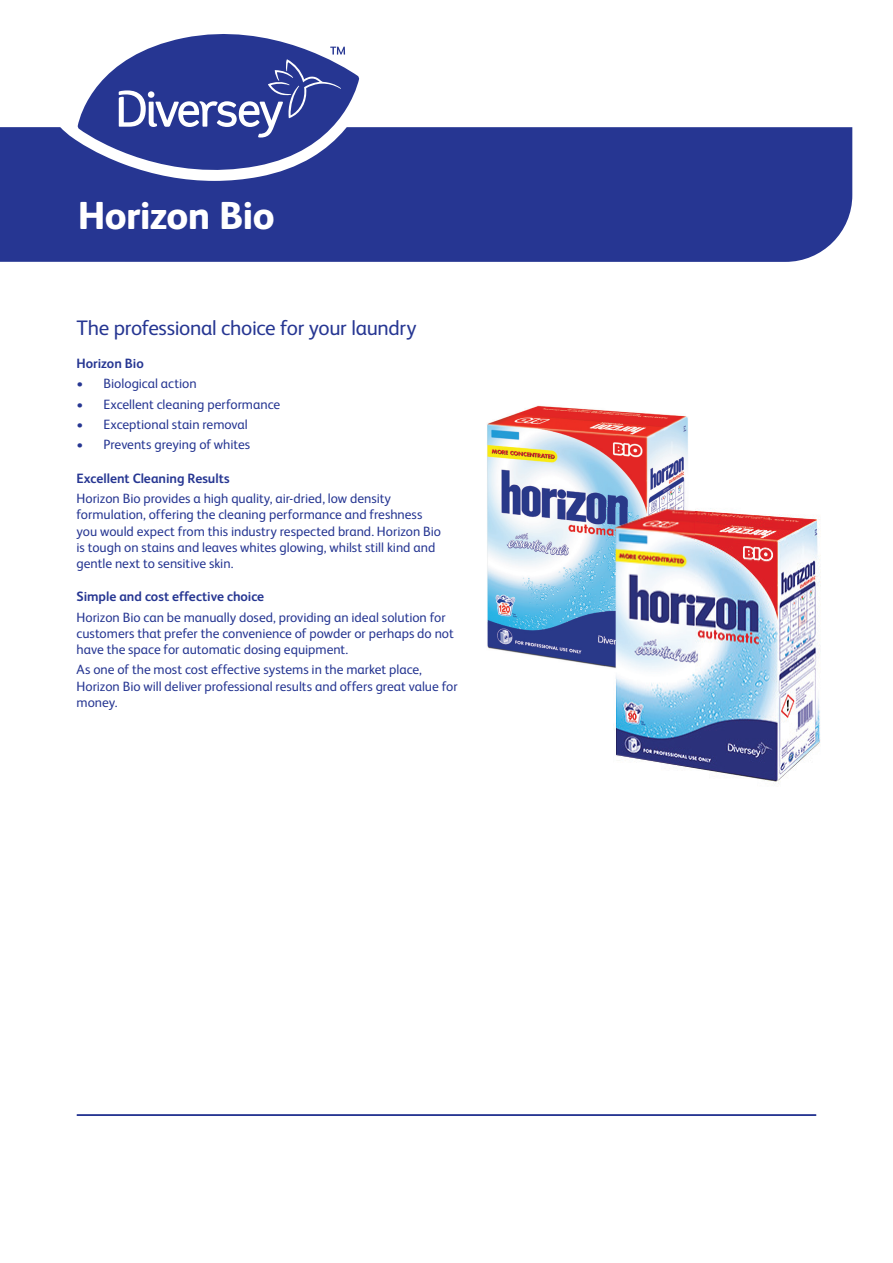
<style>
.page{position:relative;width:893px;height:1263px;background:#fff}
.page>*{position:absolute;margin:0;border:0;box-sizing:border-box;transform-origin:0 0}
.t1{font:800 39px "FS Albert Pro";letter-spacing:-.02em;color:#fff}
.t2{font:21px "FS Albert Pro";letter-spacing:-.015em;color:#263692}
.t3{font:13.5px/16.2px "FS Albert Pro";color:#263692}
.t4{font:700 13.5px "FS Albert Pro";color:#263692}
</style>
<div class="page">
<div style="left:0;top:127px;width:852px;height:135px;background:#263692"></div>
<hr style="left:77px;top:1114px;width:739px;height:2px;background:#263692">
<img style="left:487px;top:405px;width:201px;height:262px">
<img style="left:613px;top:508px;width:208px;height:276px">
<img style="left:605px;top:508px;width:89px;height:170px">
<svg style="left:58px;top:78px;width:316px;height:103px"></svg>
<svg style="left:78px;top:34px;width:281px;height:148px;fill:#263692"></svg>
<svg style="left:119px;top:47px;width:226px;height:91px;background:#4a58a4"></svg>
<h1 class="t1" style="left:78px;top:185px;width:198px">Horizon Bio</h1>
<h2 class="t2" style="left:77px;top:313px;width:341px">The professional choice for your laundry</h2>
<p class="t4" style="left:77px;top:353px;width:69px">Horizon Bio</p>
<p class="t3" style="left:77px;top:374px;width:122px">• Biological action</p>
<p class="t3" style="left:77px;top:395px;width:205px">• Excellent cleaning performance</p>
<p class="t3" style="left:77px;top:415px;width:173px">• Exceptional stain removal</p>
<p class="t3" style="left:77px;top:436px;width:175px">• Prevents greying of whites</p>
<p class="t4" style="left:77px;top:468px;width:155px">Excellent Cleaning Results</p>
<p class="t3" style="left:77px;top:489px;width:366px">Horizon Bio provides a high quality, air-dried, low density formulation, offering the cleaning performance and freshness you would expect from this industry respected brand. Horizon Bio is tough on stains and leaves whites glowing, whilst still kind and gentle next to sensitive skin.</p>
<p class="t4" style="left:77px;top:587px;width:189px">Simple and cost effective choice</p>
<p class="t3" style="left:77px;top:608px;width:379px">Horizon Bio can be manually dosed, providing an ideal solution for customers that prefer the convenience of powder or perhaps do not have the space for automatic dosing equipment.</p>
<p class="t3" style="left:77px;top:661px;width:383px">As one of the most cost effective systems in the market place,<br>Horizon Bio will deliver professional results and offers great value for money.</p>
</div>
